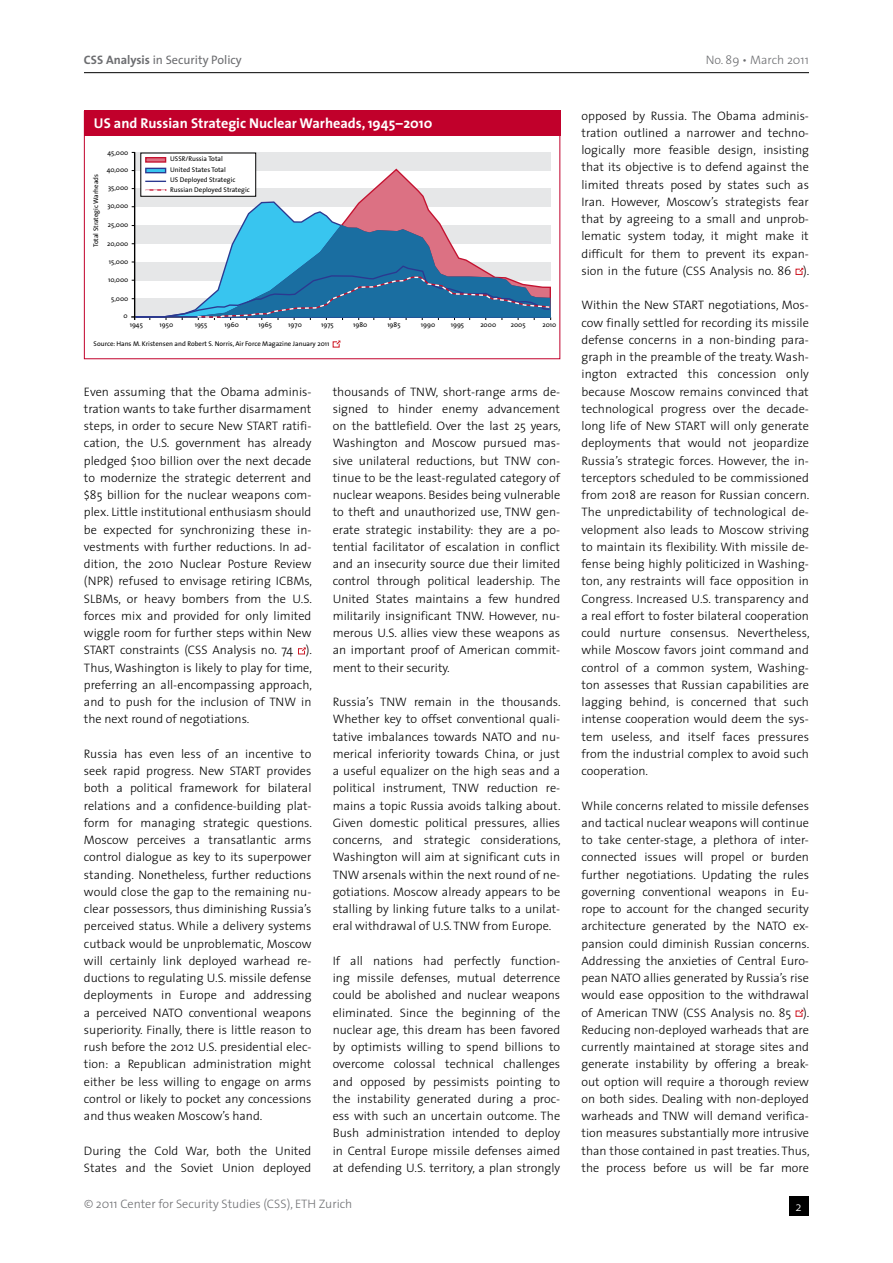
<style>
.page{position:relative;width:893px;height:1263px;background:#fff}
.page>*{position:absolute;margin:0;border:0;box-sizing:border-box;transform-origin:0 0}
.BOX_1_Titel_weiss{font:700 14.25px "The Sans";color:#fff}
.t1{font:300 12.75px "The Sans";color:#fff}
._4_Text{font:300 12.3px/17.2px "The Sans";color:#000;text-align:justify}
.t2{font:300 12.3px "The Sans";color:#6d6e71}
.t3{font:12.3px "The Sans";color:#6d6e71}
.t4{font:6.75px/9.6px "The Sans";color:#000}
.s1{font-weight:700}
</style>
<div class="page">
<hr style="left:84px;top:72px;width:725px;height:1px;background:#000">
<svg style="left:298px;top:647px;width:8px;height:8px"></svg>
<svg style="left:795px;top:268px;width:8px;height:7px"></svg>
<svg style="left:795px;top:1009px;width:8px;height:8px"></svg>
<div style="left:789px;top:1196px;width:20px;height:20px;background:#000"></div>
<div style="left:134px;top:152px;width:417px;height:18px;background:#e6e7e8"></div>
<hr style="left:134px;top:152px;width:1px;height:168px;background:#000">
<hr style="left:131px;top:316px;width:419px;height:2px;background:#000">
<div style="left:141px;top:153px;width:115px;height:43px;background:#fff"></div>
<hr style="left:146px;top:158px;width:20px;height:4px;background:#dc7183">
<div style="left:145px;top:157px;width:21px;height:6px;border:1px solid #c41230"></div>
<div style="left:145px;top:168px;width:21px;height:5px;border:1px solid #2b3990"></div>
<svg style="left:132px;top:169px;width:420px;height:151px"></svg>
<div style="left:84px;top:110px;width:476px;height:25px;background:#c1002b"></div>
<svg style="left:332px;top:340px;width:9px;height:8px"></svg>
<p class="t3" style="left:84px;top:50px;width:159px"><span class="s1">CSS Analysis</span> in Security Policy</p>
<p class="t2" style="left:706px;top:50px;width:105px">No. 89 • March 2011</p>
<p class="BOX_1_Titel_weiss" style="left:94px;top:111px;width:340px">US and Russian Strategic Nuclear Warheads, 1945–2010</p>
<p class="t4" style="left:108px;top:148px;width:22px">45,000</p>
<p class="t4" style="left:107px;top:165px;width:23px">40,000</p>
<p class="t4" style="left:108px;top:183px;width:22px">35,000</p>
<p class="t4" style="left:107px;top:201px;width:23px">30,000</p>
<p class="t4" style="left:108px;top:220px;width:22px">25,000</p>
<p class="t4" style="left:107px;top:238px;width:23px">20,000</p>
<p class="t4" style="left:109px;top:256px;width:21px">15,000</p>
<p class="t4" style="left:108px;top:275px;width:22px">10,000</p>
<p class="t4" style="left:111px;top:293px;width:19px">5,000</p>
<p class="t4" style="left:123px;top:310px;width:6px">0</p>
<p class="t4" style="left:91px;top:247px;width:75px;rotate:-90deg">Total Strategic Warheads</p>
<p class="t4" style="left:170px;top:154px;width:54px">USSR/Russia Total</p>
<p class="t4" style="left:170px;top:165px;width:81px">United States Total<br>US Deployed Strategic<br>Russian Deployed Strategic</p>
<p class="t4" style="left:130px;top:320px;width:15px">1945</p>
<p class="t4" style="left:160px;top:320px;width:15px">1950</p>
<p class="t4" style="left:195px;top:320px;width:14px">1955</p>
<p class="t4" style="left:225px;top:320px;width:16px">1960</p>
<p class="t4" style="left:259px;top:320px;width:15px">1965</p>
<p class="t4" style="left:288px;top:320px;width:15px">1970</p>
<p class="t4" style="left:321px;top:320px;width:14px">1975</p>
<p class="t4" style="left:353px;top:320px;width:16px">1980</p>
<p class="t4" style="left:387px;top:320px;width:15px">1985</p>
<p class="t4" style="left:421px;top:320px;width:16px">1990</p>
<p class="t4" style="left:451px;top:320px;width:15px">1995</p>
<p class="t4" style="left:480px;top:320px;width:17px">2000</p>
<p class="t4" style="left:511px;top:320px;width:16px">2005</p>
<p class="t4" style="left:542px;top:320px;width:15px">2010</p>
<p class="t4" style="left:94px;top:338px;width:237px">Source: Hans M. Kristensen and Robert S. Norris, Air Force Magazine January 2011</p>
<p class="_4_Text" style="left:84px;top:382px;width:230px">Even assuming that the Obama adminis&shy;tration wants to take further disarmament steps, in order to secure New START ratifi&shy;cation, the U.S. government has already pledged $100 billion over the next decade to modernize the strategic deterrent and $85 billion for the nuclear weapons com&shy;plex. Little institutional enthusiasm should be expected for synchronizing these in&shy;vestments with further reductions. In ad&shy;dition, the 2010 Nuclear Posture Review (NPR) refused to envisage retiring ICBMs, SLBMs, or heavy bombers from the U.S. forces mix and provided for only limited wiggle room for further steps within New START constraints (CSS Analysis no. 74 ).<br>Thus, Washington is likely to play for time, preferring an all-encompassing approach, and to push for the inclusion of TNW in the next round of negotiations.</p>
<p class="_4_Text" style="left:84px;top:745px;width:230px">Russia has even less of an incentive to seek rapid progress. New START provides both a political framework for bilateral relations and a confidence-building plat&shy;form for managing strategic questions.<br>Moscow perceives a transatlantic arms control dialogue as key to its superpower standing. Nonetheless, further reductions would close the gap to the remaining nu&shy;clear possessors, thus diminishing Russia’s perceived status. While a delivery systems cutback would be unproblematic, Moscow will certainly link deployed warhead re&shy;ductions to regulating U.S. missile defense deployments in Europe and addressing a perceived NATO conventional weapons superiority. Finally, there is little reason to rush before the 2012 U.S. presidential elec&shy;tion: a Republican administration might either be less willing to engage on arms control or likely to pocket any concessions and thus weaken Moscow’s hand.</p>
<p class="_4_Text" style="left:84px;top:1141px;width:229px">During the Cold War, both the United<br>States and the Soviet Union deployed</p>
<p class="_4_Text" style="left:333px;top:382px;width:230px">thousands of TNW, short-range arms de&shy;signed to hinder enemy advancement on the battlefield. Over the last 25 years, Washington and Moscow pursued mas&shy;sive unilateral reductions, but TNW con&shy;tinue to be the least-regulated category of nuclear weapons. Besides being vulnerable to theft and unauthorized use, TNW gen&shy;erate strategic instability: they are a po&shy;tential facilitator of escalation in conflict and an insecurity source due their limited control through political leadership. The United States maintains a few hundred militarily insignificant TNW. However, nu&shy;merous U.S. allies view these weapons as an important proof of American commit&shy;ment to their security.</p>
<p class="_4_Text" style="left:333px;top:693px;width:230px">Russia’s TNW remain in the thousands.<br>Whether key to offset conventional quali&shy;tative imbalances towards NATO and nu&shy;merical inferiority towards China, or just a useful equalizer on the high seas and a political instrument, TNW reduction re&shy;mains a topic Russia avoids talking about.<br>Given domestic political pressures, allies concerns, and strategic considerations, Washington will aim at significant cuts in TNW arsenals within the next round of ne&shy;gotiations. Moscow already appears to be stalling by linking future talks to a unilat&shy;eral withdrawal of U.S. TNW from Europe.</p>
<p class="_4_Text" style="left:333px;top:952px;width:229px">If all nations had perfectly function&shy;ing missile defenses, mutual deterrence could be abolished and nuclear weapons eliminated. Since the beginning of the nuclear age, this dream has been favored by optimists willing to spend billions to overcome colossal technical challenges and opposed by pessimists pointing to the instability generated during a proc&shy;ess with such an uncertain outcome. The Bush administration intended to deploy in Central Europe missile defenses aimed at defending U.S. territory, a plan strongly</p>
<p class="_4_Text" style="left:581px;top:106px;width:229px">opposed by Russia. The Obama adminis&shy;tration outlined a narrower and techno&shy;logically more feasible design, insisting that its objective is to defend against the limited threats posed by states such as Iran. However, Moscow’s strategists fear that by agreeing to a small and unprob&shy;lematic system today, it might make it difficult for them to prevent its expan&shy;sion in the future (CSS Analysis no. 86 ).</p>
<p class="_4_Text" style="left:581px;top:296px;width:230px">Within the New START negotiations, Mos&shy;cow finally settled for recording its missile defense concerns in a non-binding para&shy;graph in the preamble of the treaty. Wash&shy;ington extracted this concession only because Moscow remains convinced that technological progress over the decade&shy;long life of New START will only generate deployments that would not jeopardize Russia’s strategic forces. However, the in&shy;terceptors scheduled to be commissioned from 2018 are reason for Russian concern.<br>The unpredictability of technological de&shy;velopment also leads to Moscow striving to maintain its flexibility. With missile de&shy;fense being highly politicized in Washing&shy;ton, any restraints will face opposition in Congress. Increased U.S. transparency and a real effort to foster bilateral cooperation could nurture consensus. Nevertheless, while Moscow favors joint command and control of a common system, Washing&shy;ton assesses that Russian capabilities are lagging behind, is concerned that such intense cooperation would deem the sys&shy;tem useless, and itself faces pressures from the industrial complex to avoid such cooperation.</p>
<p class="_4_Text" style="left:581px;top:796px;width:230px">While concerns related to missile defenses and tactical nuclear weapons will continue to take center-stage, a plethora of inter&shy;connected issues will propel or burden further negotiations. Updating the rules governing conventional weapons in Eu&shy;rope to account for the changed security architecture generated by the NATO ex&shy;pansion could diminish Russian concerns.<br>Addressing the anxieties of Central Euro&shy;pean NATO allies generated by Russia’s rise would ease opposition to the withdrawal of American TNW (CSS Analysis no. 85 ).<br>Reducing non-deployed warheads that are currently maintained at storage sites and generate instability by offering a break&shy;out option will require a thorough review on both sides. Dealing with non-deployed warheads and TNW will demand verifica&shy;tion measures substantially more intrusive than those contained in past treaties. Thus, the process before us will be far more</p>
<p class="t2" style="left:84px;top:1194px;width:270px">© 2011 Center for Security Studies (CSS), ETH Zurich</p>
<p class="t1" style="left:795px;top:1196px;width:8px">2</p>
</div>
